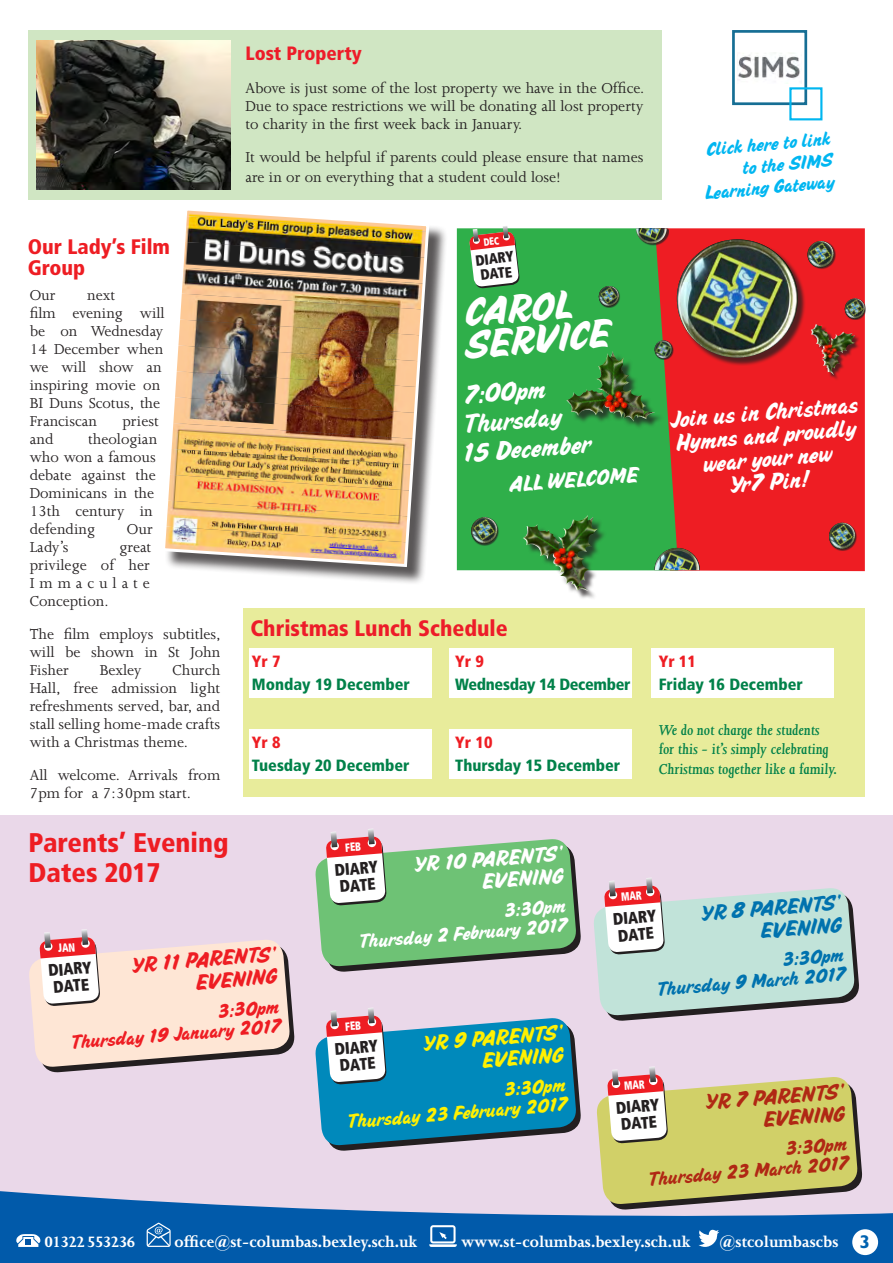
<style>
.page{position:relative;width:893px;height:1263px;background:#fff}
.page>*{position:absolute;margin:0;border:0;box-sizing:border-box;transform-origin:0 0}
.t1{font:39.15px "Hanway Script DT";color:#fff}
.t2{font:900 condensed 27px/29.7px "Frutiger";color:#ee1d23}
.t3{font:25.95px/29.1px "Hanway Script DT";color:#fff}
.t4{font:23.55px/23.4px "Hanway Script DT";color:#fff;text-align:center}
.t5{font:900 condensed 22.35px "Frutiger";color:#ed1c29}
.t6{font:21.6px "Hanway Script DT";color:#fff}
.t7{font:21.3px/22.5px "Hanway Script DT";color:#ee1d23;text-align:right}
.t8{font:21.3px/22.5px "Hanway Script DT";color:#fff;text-align:right}
.t9{font:21.3px/22.5px "Hanway Script DT";color:#fff101;text-align:right}
.t10{font:21.3px/22.5px "Hanway Script DT";color:#0072ae;text-align:right}
.t11{font:21.3px/22.5px "Hanway Script DT";color:#b02814;text-align:right}
.t12{font:900 condensed 21px/21px "Frutiger";color:#ee1d23}
.t13{font:19.35px/18.9px "Hanway Script DT";color:#fff101;text-align:right}
.t14{font:19.35px/18.9px "Hanway Script DT";color:#ee1d23;text-align:right}
.t15{font:19.35px/18.9px "Hanway Script DT";color:#fff;text-align:right}
.t16{font:19.35px/18.9px "Hanway Script DT";color:#b02814;text-align:right}
.t17{font:19.35px/18.9px "Hanway Script DT";color:#0072ae;text-align:right}
.t18{font:900 condensed 19.35px "Frutiger";color:#ed1c29}
.t19{font:18.9px "Hanway Script DT";color:#00b6f1}
.t20{font:700 18.45px "Humanist 521 BT";color:#0162b0}
.t21{font:700 17.25px "Joanna";color:#fff}
.t22{font:700 17.25px "Joanna";letter-spacing:-.07em;color:#fff}
.t23{font:900 condensed 16.8px/17.1px "Frutiger";color:#231f20;scale:.9 1}
.t24{font:16.5px/18px "Joanna";color:#231f20}
.t25{font:italic 600 16.5px/19.5px "Joanna";color:#018149}
.t26{font:900 condensed 16.35px "Frutiger";color:#018149}
.t27{font:900 condensed 16.35px "Frutiger";letter-spacing:-.02em;color:#018149}
.t28{font:900 condensed 16.35px "Frutiger";color:#ee1d23}
.t29{font:900 condensed 14.85px/15.1px "Frutiger";color:#231f20;scale:.9 1}
</style>
<div class="page">
<div style="left:243px;top:608px;width:621px;height:188px;background:#e8ec9b"></div>
<div style="left:250px;top:648px;width:182px;height:49px;background:#fff"></div>
<div style="left:449px;top:648px;width:182px;height:49px;background:#fff"></div>
<div style="left:651px;top:648px;width:183px;height:49px;background:#fff"></div>
<div style="left:250px;top:729px;width:182px;height:49px;background:#fff"></div>
<div style="left:449px;top:729px;width:182px;height:49px;background:#fff"></div>
<div style="left:28px;top:30px;width:634px;height:170px;background:#d0e6c3"></div>
<div style="left:0;top:815px;width:893px;height:414px;background:#ead8e9"></div>
<div style="left:165px;top:210px;width:282px;height:375px;background:#231f20;opacity:.75"></div>
<img style="left:165px;top:210px;width:266px;height:359px">
<svg style="left:0;top:1191px;width:893px;height:72px;fill:#015aaa"></svg>
<div style="left:852px;top:1229px;width:26px;height:26px;background:#fff;border-radius:50%"></div>
<svg style="left:16px;top:1234px;width:25px;height:13px"></svg>
<svg style="left:147px;top:1223px;width:24px;height:24px"></svg>
<svg style="left:429px;top:1225px;width:28px;height:22px"></svg>
<svg style="left:698px;top:1229px;width:21px;height:21px"></svg>
<div style="left:732px;top:30px;width:75px;height:75px;border:3px solid #166e94"></div>
<div style="left:789px;top:87px;width:33px;height:33px;border:2px solid #00b6f0"></div>
<img style="left:737px;top:53px;width:63px;height:27px">
<div style="left:648px;top:228px;width:217px;height:343px;background:#ee1d23"></div>
<div style="left:457px;top:228px;width:221px;height:342px;background:#2faf4a"></div>
<div style="left:568px;top:353px;width:96px;height:77px;background:#231f20;opacity:.75"></div>
<img style="left:566px;top:351px;width:89px;height:71px">
<div style="left:525px;top:517px;width:82px;height:83px;background:#231f20;opacity:.75"></div>
<img style="left:523px;top:515px;width:76px;height:76px">
<div style="left:678px;top:240px;width:128px;height:126px;background:#231f20;opacity:.75"></div>
<img style="left:677px;top:239px;width:121px;height:119px">
<div style="left:636px;top:229px;width:33px;height:17px;background:#231f20;opacity:.75"></div>
<img style="left:636px;top:228px;width:31px;height:16px">
<img style="left:654px;top:548px;width:46px;height:22px">
<svg style="left:843px;top:297px;width:22px;height:1px"></svg>
<img style="left:843px;top:298px;width:23px;height:22px">
<svg style="left:597px;top:285px;width:23px;height:1px"></svg>
<img style="left:597px;top:286px;width:23px;height:22px">
<svg style="left:827px;top:521px;width:30px;height:2px"></svg>
<img style="left:827px;top:523px;width:30px;height:28px">
<svg style="left:469px;top:515px;width:30px;height:2px"></svg>
<img style="left:469px;top:517px;width:30px;height:28px">
<div style="left:808px;top:241px;width:28px;height:28px;background:#231f20;opacity:.75"></div>
<svg style="left:806px;top:239px;width:29px;height:2px"></svg>
<img style="left:806px;top:241px;width:29px;height:28px">
<div style="left:655px;top:340px;width:19px;height:20px;background:#231f20;opacity:.75"></div>
<img style="left:654px;top:340px;width:18px;height:19px">
<div style="left:812px;top:325px;width:49px;height:56px;background:#231f20;opacity:.75"></div>
<img style="left:811px;top:324px;width:44px;height:51px">
<img style="left:36px;top:40px;width:194px;height:149px">
<svg style="left:29px;top:929px;width:266px;height:144px"></svg>
<svg style="left:315px;top:828px;width:266px;height:144px"></svg>
<svg style="left:315px;top:1008px;width:266px;height:143px"></svg>
<svg style="left:594px;top:878px;width:265px;height:143px"></svg>
<svg style="left:596px;top:1066px;width:267px;height:145px"></svg>
<svg style="left:469px;top:226px;width:51px;height:63px"></svg>
<p class="t12" style="left:28px;top:237px;width:144px">Our Lady’s Film<br>Group</p>
<p class="t24" style="left:30px;top:286px;width:27px">Our</p>
<p class="t24" style="left:30px;top:286px;width:136px;text-indent:57px">next<br>film evening will be on Wednesday<br>14 December when we will show an inspiring movie on<br>BI Duns Scotus, the<br>Franciscan</p>
<p class="t24" style="left:123px;top:412px;width:38px">priest</p>
<p class="t24" style="left:30px;top:430px;width:129px;text-indent:58px">theologian who won a famous debate against the<br>Dominicans in the<br>13th century in defending</p>
<p class="t24" style="left:30px;top:430px;width:25px">and</p>
<p class="t24" style="left:127px;top:520px;width:27px">Our</p>
<p class="t24" style="left:30px;top:538px;width:40px">Lady’s</p>
<p class="t24" style="left:30px;top:538px;width:123px;text-align:justify;text-indent:90px">great privilege of her Immaculate Conception.</p>
<p class="t24" style="left:30px;top:625px;width:193px;text-align:justify">The film employs subtitles, will be shown in St John Fisher</p>
<p class="t24" style="left:30px;top:661px;width:192px;text-align:justify;text-indent:143px">Church Hall, free admission light refreshments served, bar, and stall selling home-made crafts with a Christmas theme.</p>
<p class="t24" style="left:30px;top:766px;width:192px">All welcome. Arrivals from<br>7pm for a 7:30pm start.</p>
<p class="t24" style="left:100px;top:661px;width:43px">Bexley</p>
<p class="t18" style="left:245px;top:42px;width:118px">Lost Property</p>
<p class="t24" style="left:245px;top:79px;width:400px;text-align:justify">Above is just some of the lost property we have in the Office.<br>Due to space restrictions we will be donating all lost property to charity in the first week back in January.</p>
<p class="t24" style="left:245px;top:148px;width:400px;line-height:19.5px">It would be helpful if parents could please ensure that names are in or on everything that a student could lose!</p>
<p class="t29" style="left:474px;top:253px;width:44px;rotate:-7deg">DIARY<br>DATE</p>
<p class="t1" style="left:463px;top:289px;width:109px;rotate:-5deg">CAROL</p>
<p class="t1" style="left:463px;top:321px;width:147px;rotate:-5deg">SERVICE</p>
<p class="t3" style="left:460px;top:382px;width:100px;rotate:-5deg">7:00pm<br>Thursday</p>
<p class="t3" style="left:462px;top:440px;width:130px;rotate:-5deg">15 December</p>
<p class="t6" style="left:509px;top:472px;width:130px;rotate:-5deg">ALL WELCOME</p>
<p class="t19" style="left:706px;top:137px;width:126px;rotate:-5deg">Click here to link</p>
<p class="t19" style="left:742px;top:156px;width:92px;rotate:-5deg">to the SIMS</p>
<p class="t19" style="left:704px;top:181px;width:132px;rotate:-5deg">Learning Gateway</p>
<p class="t4" style="left:669px;top:409px;width:191px;rotate:-5deg">Join us in Christmas<br>Hymns and proudly wear your new</p>
<p class="t4" style="left:730px;top:474px;width:81px;rotate:-5deg">Yr7 Pin!</p>
<p class="t5" style="left:250px;top:615px;width:259px">Christmas Lunch Schedule</p>
<p class="t28" style="left:252px;top:652px;width:30px">Yr 7</p>
<p class="t26" style="left:252px;top:674px;width:159px">Monday 19 December</p>
<p class="t28" style="left:455px;top:652px;width:30px">Yr 9</p>
<p class="t27" style="left:455px;top:674px;width:177px">Wednesday 14 December</p>
<p class="t28" style="left:252px;top:733px;width:30px">Yr 8</p>
<p class="t26" style="left:252px;top:755px;width:159px">Tuesday 20 December</p>
<p class="t28" style="left:455px;top:733px;width:39px">Yr 10</p>
<p class="t26" style="left:455px;top:755px;width:166px">Thursday 15 December</p>
<p class="t28" style="left:659px;top:652px;width:39px">Yr 11</p>
<p class="t26" style="left:659px;top:674px;width:146px">Friday 16 December</p>
<p class="t25" style="left:659px;top:720px;width:180px">We do not charge the students for this - it’s simply celebrating<br>Christmas together like a family.</p>
<p class="t2" style="left:28px;top:828px;width:202px">Parents’ Evening<br>Dates 2017</p>
<p class="t7" style="left:132px;top:955px;width:145px;rotate:-5deg">YR 11 PARENTS’<br>EVENING</p>
<p class="t14" style="left:69px;top:1015px;width:212px;rotate:-5deg">3:30pm<br>Thursday 19 January 2017</p>
<p class="t23" style="left:47px;top:962px;width:50px;rotate:-5deg">DIARY<br>DATE</p>
<p class="t8" style="left:414px;top:855px;width:149px;rotate:-5deg">YR 10 PARENTS’<br>EVENING</p>
<p class="t15" style="left:357px;top:914px;width:211px;rotate:-5deg">3:30pm<br>Thursday 2 February 2017</p>
<p class="t23" style="left:334px;top:861px;width:50px;rotate:-5deg">DIARY<br>DATE</p>
<p class="t9" style="left:423px;top:1033px;width:140px;rotate:-5deg">YR 9 PARENTS’<br>EVENING</p>
<p class="t13" style="left:345px;top:1094px;width:223px;rotate:-5deg">3:30pm<br>Thursday 23 February 2017</p>
<p class="t23" style="left:334px;top:1040px;width:50px;rotate:-5deg">DIARY<br>DATE</p>
<p class="t10" style="left:701px;top:903px;width:140px;rotate:-5deg">YR 8 PARENTS’<br>EVENING</p>
<p class="t17" style="left:655px;top:962px;width:191px;rotate:-5deg">3:30pm<br>Thursday 9 March 2017</p>
<p class="t23" style="left:612px;top:910px;width:50px;rotate:-5deg">DIARY<br>DATE</p>
<p class="t11" style="left:705px;top:1092px;width:139px;rotate:-5deg">YR 7 PARENTS’<br>EVENING</p>
<p class="t16" style="left:646px;top:1152px;width:203px;rotate:-5deg">3:30pm<br>Thursday 23 March 2017</p>
<p class="t23" style="left:615px;top:1099px;width:50px;rotate:-5deg">DIARY<br>DATE</p>
<p class="t22" style="left:44px;top:1232px;width:93px">01322 553236</p>
<p class="t21" style="left:174px;top:1232px;width:244px">office@st-columbas.bexley.sch.uk</p>
<p class="t21" style="left:461px;top:1232px;width:231px">www.st-columbas.bexley.sch.uk</p>
<p class="t21" style="left:719px;top:1232px;width:120px">@stcolumbascbs</p>
<p class="t20" style="left:860px;top:1230px;width:12px">3</p>
</div>
